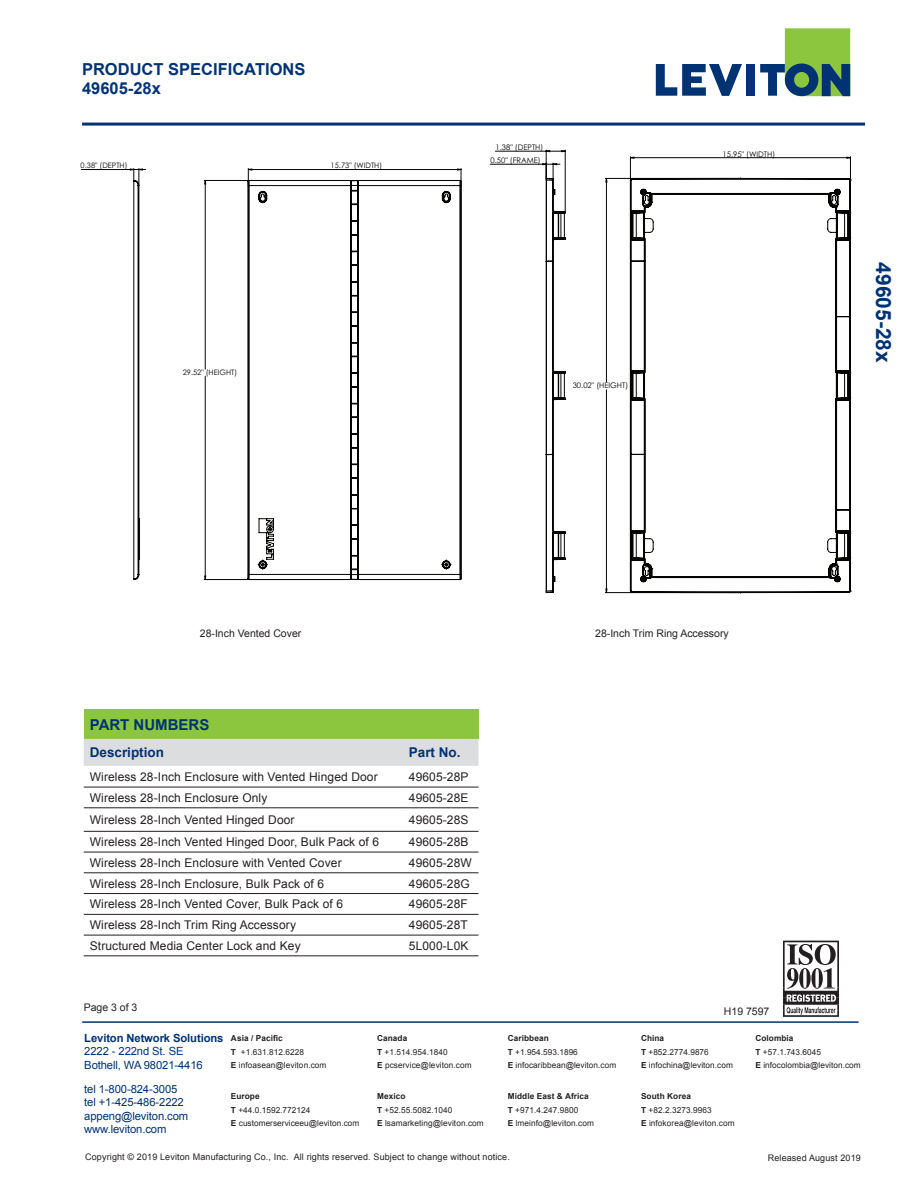
<style>
.page{position:relative;width:918px;height:1188px;background:#fff}
.page>*{position:absolute;margin:0;border:0;box-sizing:border-box;transform-origin:0 0}
.t1{font:700 21px "Arial";color:#013374}
.t2{font:700 16.5px "Arial";color:#013374}
.t3{font:700 15px "Arial";color:#013374}
.t4{font:700 13.5px "Arial";color:#013374}
.Part_Chart_Descripti{font:12px "Arial";letter-spacing:.01em;color:#231f20}
.t5{font:11.25px/13.5px "Arial";letter-spacing:-.01em;color:#013374}
.Bulletted{font:10.5px "Arial";color:#231f20}
.t6{font:9px "Arial";letter-spacing:.015em;color:#231f20}
.t7{font:8.25px/13.5px "Arial";letter-spacing:.01em;color:#231f20}
.t8{font:700 8.25px "Arial";letter-spacing:.005em;color:#231f20}
.t9{font:7.65px "Century Gothic";color:#040503}
.t10{font:7.5px "Century Gothic";color:#040503}
.s1{font-weight:700}
</style>
<div class="page">
<hr style="left:495px;top:151px;width:51px;height:1px;background:#040503">
<hr style="left:490px;top:164px;width:56px;height:1px;background:#040503">
<svg style="left:543px;top:150px;width:308px;height:443px"></svg>
<svg style="left:546px;top:178px;width:305px;height:415px"></svg>
<svg style="left:783px;top:941px;width:56px;height:76px"></svg>
<hr style="left:82px;top:123px;width:783px;height:3px;background:#013374">
<svg style="left:656px;top:64px;width:86px;height:32px"></svg>
<div style="left:746px;top:64px;width:9px;height:32px;background:#013374"></div>
<svg style="left:760px;top:28px;width:90px;height:68px"></svg>
<hr style="left:82px;top:1021px;width:777px;height:2px;background:#013374">
<div style="left:84px;top:710px;width:394px;height:29px;background:#8bc63e"></div>
<div style="left:84px;top:739px;width:394px;height:27px;background:#dcdddf"></div>
<hr style="left:84px;top:787px;width:319px;height:1px;background:#231f20">
<hr style="left:403px;top:787px;width:76px;height:1px;background:#231f20">
<hr style="left:84px;top:808px;width:319px;height:1px;background:#231f20">
<hr style="left:403px;top:808px;width:76px;height:1px;background:#231f20">
<hr style="left:84px;top:831px;width:319px;height:1px;background:#231f20">
<hr style="left:403px;top:831px;width:76px;height:1px;background:#231f20">
<hr style="left:84px;top:852px;width:319px;height:1px;background:#231f20">
<hr style="left:403px;top:852px;width:76px;height:1px;background:#231f20">
<hr style="left:84px;top:873px;width:319px;height:1px;background:#231f20">
<hr style="left:403px;top:873px;width:76px;height:1px;background:#231f20">
<hr style="left:84px;top:893px;width:319px;height:1px;background:#231f20">
<hr style="left:403px;top:893px;width:76px;height:1px;background:#231f20">
<hr style="left:84px;top:914px;width:319px;height:1px;background:#231f20">
<hr style="left:403px;top:914px;width:76px;height:1px;background:#231f20">
<hr style="left:84px;top:935px;width:319px;height:1px;background:#231f20">
<hr style="left:403px;top:935px;width:76px;height:1px;background:#231f20">
<hr style="left:84px;top:956px;width:319px;height:1px;background:#231f20">
<hr style="left:403px;top:956px;width:76px;height:1px;background:#231f20">
<hr style="left:81px;top:169px;width:53px;height:1px;background:#040503">
<svg style="left:130px;top:168px;width:332px;height:412px"></svg>
<svg style="left:134px;top:171px;width:327px;height:410px"></svg>
<p class="t2" style="left:82px;top:58px;width:225px">PRODUCT SPECIFICATIONS</p>
<p class="t2" style="left:82px;top:77px;width:80px">49605-28x</p>
<p class="t10" style="left:81px;top:160px;width:48px">0.38" (DEPTH)</p>
<p class="t10" style="left:331px;top:160px;width:53px">15.73" (WIDTH)</p>
<p class="t10" style="left:183px;top:367px;width:56px">29.52" (HEIGHT)</p>
<p class="t9" style="left:495px;top:142px;width:49px">1.38" (DEPTH)</p>
<p class="t9" style="left:490px;top:155px;width:52px">0.50" (FRAME)</p>
<p class="t9" style="left:573px;top:380px;width:57px">30.02" (HEIGHT)</p>
<p class="t9" style="left:723px;top:148px;width:54px">15.95" (WIDTH)</p>
<p class="t1" style="left:897px;top:262px;width:102px;rotate:90deg">49605-28x</p>
<p class="Bulletted" style="left:200px;top:627px;width:103px">28-Inch Vented Cover</p>
<p class="Bulletted" style="left:595px;top:626px;width:135px">28-Inch Trim Ring Accessory</p>
<p class="t3" style="left:90px;top:715px;width:121px">PART NUMBERS</p>
<p class="t4" style="left:90px;top:744px;width:76px">Description</p>
<p class="t4" style="left:409px;top:744px;width:53px">Part No.</p>
<p class="Part_Chart_Descripti" style="left:90px;top:769px;width:289px">Wireless 28-Inch Enclosure with Vented Hinged Door</p>
<p class="Part_Chart_Descripti" style="left:409px;top:769px;width:61px">49605-28P</p>
<p class="Part_Chart_Descripti" style="left:90px;top:790px;width:179px">Wireless 28-Inch Enclosure Only</p>
<p class="Part_Chart_Descripti" style="left:409px;top:790px;width:61px">49605-28E</p>
<p class="Part_Chart_Descripti" style="left:90px;top:812px;width:206px">Wireless 28-Inch Vented Hinged Door</p>
<p class="Part_Chart_Descripti" style="left:409px;top:812px;width:61px">49605-28S</p>
<p class="Part_Chart_Descripti" style="left:90px;top:834px;width:291px">Wireless 28-Inch Vented Hinged Door, Bulk Pack of 6</p>
<p class="Part_Chart_Descripti" style="left:409px;top:834px;width:61px">49605-28B</p>
<p class="Part_Chart_Descripti" style="left:90px;top:855px;width:253px">Wireless 28-Inch Enclosure with Vented Cover</p>
<p class="Part_Chart_Descripti" style="left:409px;top:855px;width:64px">49605-28W</p>
<p class="Part_Chart_Descripti" style="left:90px;top:875px;width:236px">Wireless 28-Inch Enclosure, Bulk Pack of 6</p>
<p class="Part_Chart_Descripti" style="left:409px;top:875px;width:62px">49605-28G</p>
<p class="Part_Chart_Descripti" style="left:90px;top:896px;width:255px">Wireless 28-Inch Vented Cover, Bulk Pack of 6</p>
<p class="Part_Chart_Descripti" style="left:409px;top:896px;width:60px">49605-28F</p>
<p class="Part_Chart_Descripti" style="left:90px;top:917px;width:208px">Wireless 28-Inch Trim Ring Accessory</p>
<p class="Part_Chart_Descripti" style="left:409px;top:917px;width:60px">49605-28T</p>
<p class="Part_Chart_Descripti" style="left:90px;top:938px;width:212px">Structured Media Center Lock and Key</p>
<p class="Part_Chart_Descripti" style="left:409px;top:938px;width:61px">5L000-L0K</p>
<p class="Bulletted" style="left:84px;top:1001px;width:55px">Page 3 of 3</p>
<p class="Bulletted" style="left:724px;top:1004px;width:47px">H19 7597</p>
<p class="t5" style="left:84px;top:1031px;width:141px"><span class="s1">Leviton Network Solutions<br></span>2222 - 222nd St. SE<br>Bothell, WA 98021-4416</p>
<p class="t5" style="left:84px;top:1082px;width:95px">tel 1-800-824-3005</p>
<p class="t5" style="left:84px;top:1095px;width:101px">tel +1-425-486-2222</p>
<p class="t5" style="left:84px;top:1109px;width:105px">appeng@leviton.com</p>
<p class="t5" style="left:84px;top:1122px;width:84px">www.leviton.com</p>
<p class="t7" style="left:231px;top:1032px;width:97px"><span class="s1">Asia / Pacific<br>T</span> +1.631.812.6228<br><span class="s1">E</span> infoasean@leviton.com</p>
<p class="t7" style="left:377px;top:1032px;width:96px"><span class="s1">Canada<br>T</span> +1.514.954.1840<br><span class="s1">E</span> pcservice@leviton.com</p>
<p class="t7" style="left:508px;top:1032px;width:110px"><span class="s1">Caribbean<br>T</span> +1.954.593.1896<br><span class="s1">E</span> infocaribbean@leviton.com</p>
<p class="t8" style="left:641px;top:1033px;width:25px">China</p>
<p class="t7" style="left:641px;top:1045px;width:93px"><span class="s1">T</span> +852.2774.9876<br><span class="s1">E</span> infochina@leviton.com</p>
<p class="t7" style="left:231px;top:1090px;width:130px"><span class="s1">Europe<br>T</span> +44.0.1592.772124<br><span class="s1">E</span> customerserviceeu@leviton.com</p>
<p class="t7" style="left:377px;top:1090px;width:108px"><span class="s1">Mexico<br>T</span> +52.55.5082.1040<br><span class="s1">E</span> lsamarketing@leviton.com</p>
<p class="t7" style="left:508px;top:1090px;width:88px"><span class="s1">Middle East &amp; Africa<br>T</span> +971.4.247.9800<br><span class="s1">E</span> lmeinfo@leviton.com</p>
<p class="t7" style="left:641px;top:1090px;width:95px"><span class="s1">South Korea<br>T</span> +82.2.3273.9963<br><span class="s1">E</span> infokorea@leviton.com</p>
<p class="t8" style="left:756px;top:1033px;width:39px">Colombia</p>
<p class="t7" style="left:756px;top:1045px;width:107px"><span class="s1">T</span> +57.1.743.6045<br><span class="s1">E</span> infocolombia@leviton.com</p>
<p class="t6" style="left:85px;top:1151px;width:426px">Copyright © 2019 Leviton Manufacturing Co., Inc. All rights reserved. Subject to change without notice.</p>
<p class="t6" style="left:768px;top:1152px;width:95px">Released August 2019</p>
</div>
